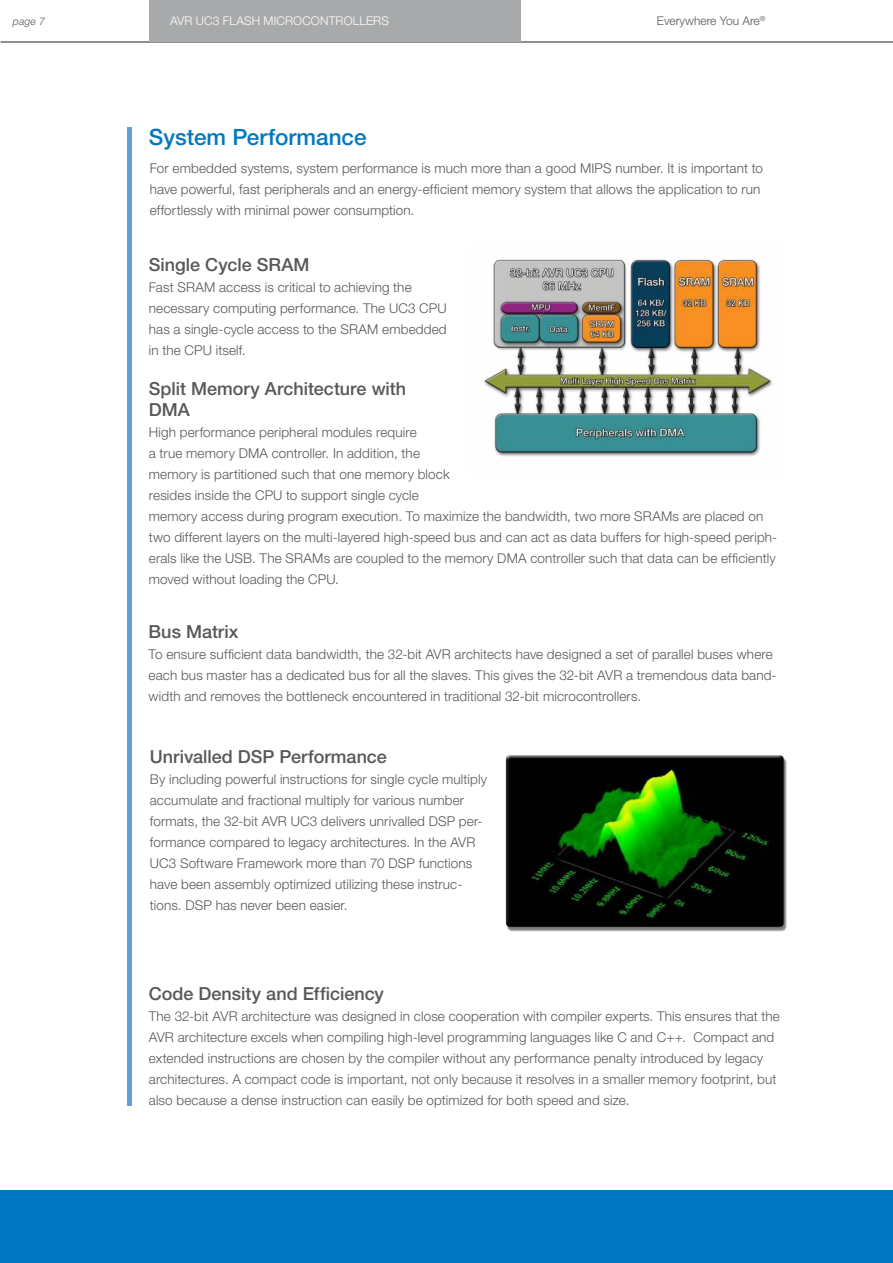
<style>
.page{position:relative;width:893px;height:1263px;background:#fff}
.page>*{position:absolute;margin:0;border:0;box-sizing:border-box;transform-origin:0 0}
.t1{font:500 22.5px "Helvetica Neue";color:#0078c1}
.t2{font:500 18px/21px "Helvetica Neue";color:#57585a}
.t3{font:300 13.5px/21px "Helvetica Neue";letter-spacing:.01em;color:#57585a}
.t4{font:300 12px "Helvetica Neue";letter-spacing:.015em;color:#fff}
.t5{font:300 12px "Helvetica Neue";color:#57585a}
.t6{font:italic 300 10.5px "Helvetica Neue";color:#57585a}
</style>
<div class="page">
<hr style="left:1px;top:42px;width:892px;height:1px;background:#221f1f">
<div style="left:149px;top:0;width:372px;height:42px;background:#a7a9ab"></div>
<hr style="left:128px;top:128px;width:4px;height:978px;background:#629fd5">
<div style="left:0;top:1191px;width:893px;height:72px;background:#0078c1"></div>
<img style="left:484px;top:256px;width:289px;height:201px">
<img style="left:505px;top:755px;width:282px;height:177px">
<p class="t6" style="left:13px;top:17px;width:34px">page 7</p>
<p class="t4" style="left:170px;top:16px;width:220px">AVR UC3 FLASH MICROCONTROLLERS</p>
<p class="t5" style="left:657px;top:16px;width:110px">Everywhere You Are<sup>®</sup></p>
<h1 class="t1" style="left:149px;top:129px;width:219px">System Performance</h1>
<p class="t3" style="left:150px;top:159px;width:615px">For embedded systems, system performance is much more than a good MIPS number. It is important to have powerful, fast peripherals and an energy-efficient memory system that allows the application to run effortlessly with minimal power consumption.</p>
<h2 class="t2" style="left:149px;top:256px;width:162px">Single Cycle SRAM</h2>
<p class="t3" style="left:149px;top:278px;width:299px">Fast SRAM access is critical to achieving the necessary computing performance. The UC3 CPU has a single-cycle access to the SRAM embedded in the CPU itself.</p>
<h2 class="t2" style="left:149px;top:379px;width:259px">Split Memory Architecture with<br>DMA</h2>
<p class="t3" style="left:149px;top:423px;width:630px">High performance peripheral modules require<br>a true memory DMA controller. In addition, the<br>memory is partitioned such that one memory block<br>resides inside the CPU to support single cycle<br>memory access during program execution. To maximize the bandwidth, two more SRAMs are placed on two different layers on the multi-layered high-speed bus and can act as data buffers for high-speed periph&shy;erals like the USB. The SRAMs are coupled to the memory DMA controller such that data can be efficiently moved without loading the CPU.</p>
<h2 class="t2" style="left:149px;top:622px;width:91px">Bus Matrix</h2>
<p class="t3" style="left:149px;top:644px;width:629px">To ensure sufficient data bandwidth, the 32-bit AVR architects have designed a set of parallel buses where each bus master has a dedicated bus for all the slaves. This gives the 32-bit AVR a tremendous data band&shy;width and removes the bottleneck encountered in traditional 32-bit microcontrollers.</p>
<h2 class="t2" style="left:150px;top:748px;width:239px">Unrivalled DSP Performance</h2>
<p class="t3" style="left:150px;top:770px;width:339px">By including powerful instructions for single cycle multiply accumulate and fractional multiply for various number formats, the 32-bit AVR UC3 delivers unrivalled DSP per&shy;formance compared to legacy architectures. In the AVR UC3 Software Framework more than 70 DSP functions have been assembly optimized utilizing these instruc&shy;tions. DSP has never been easier.</p>
<h2 class="t2" style="left:149px;top:985px;width:237px">Code Density and Efficiency</h2>
<p class="t3" style="left:149px;top:1007px;width:633px">The 32-bit AVR architecture was designed in close cooperation with compiler experts. This ensures that the AVR architecture excels when compiling high-level programming languages like C and C++. Compact and extended instructions are chosen by the compiler without any performance penalty introduced by legacy architectures. A compact code is important, not only because it resolves in a smaller memory footprint, but also because a dense instruction can easily be optimized for both speed and size.</p>
</div>
